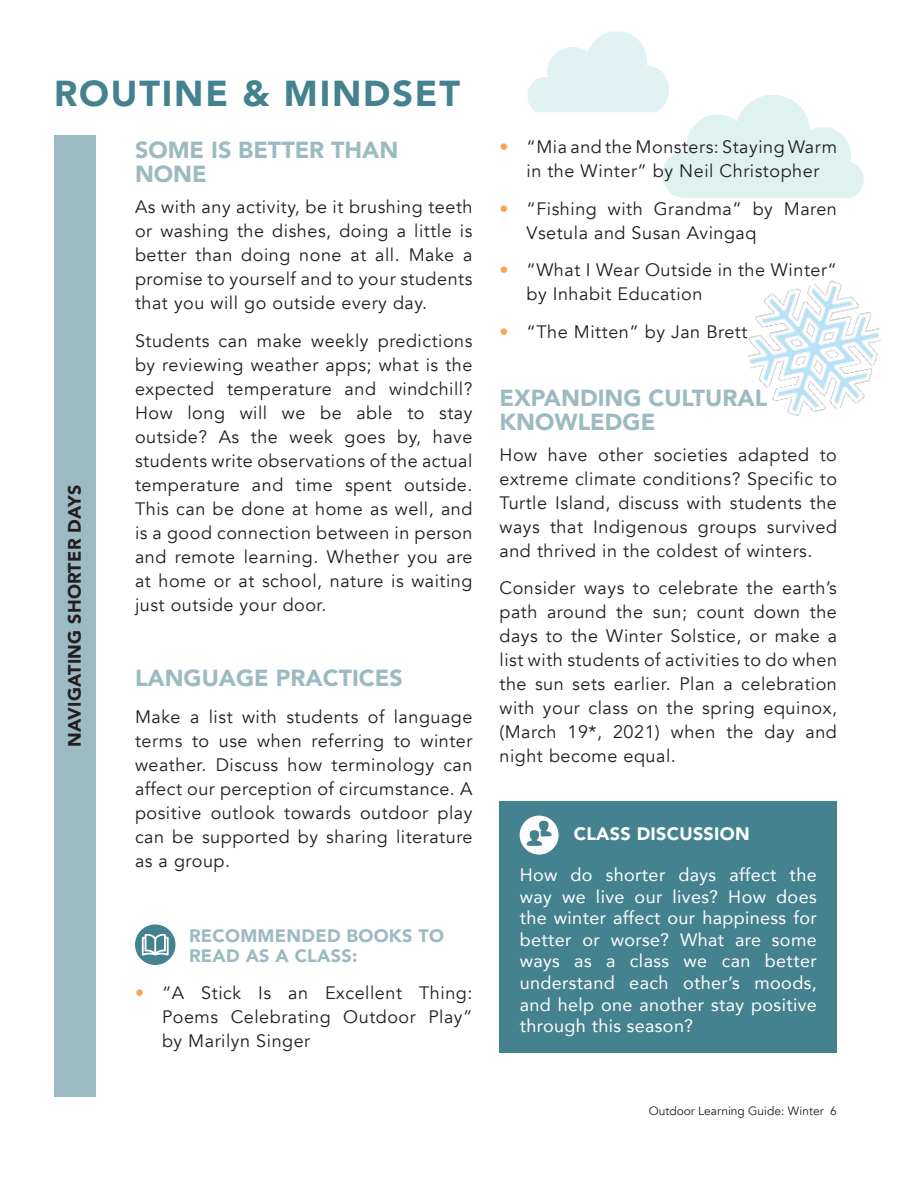
<style>
.page{position:relative;width:918px;height:1188px;background:#fff}
.page>*{position:absolute;margin:0;border:0;box-sizing:border-box;transform-origin:0 0}
.heading_1{font:900 36px "Avenir";letter-spacing:.05em;color:#45828f}
.heading_4{font:900 23.25px/24px "Avenir";color:#9cbac2}
.body_text{font:900 23.25px "Avenir";color:#9cbac2}
.body_text-2{font:18px/24px "Avenir";letter-spacing:.03em;color:#231f20;text-align:justify}
.body_text-3{font:18px/21.6px "Avenir";letter-spacing:.02em;color:#fff;text-align:justify}
.body_text-4{font:900 18px/19.5px "Avenir";letter-spacing:.015em;color:#9cbac2}
.heading_3_-_black{font:900 18px "Avenir";letter-spacing:.015em;color:#231f20}
.heading_3_-_white_in{font:900 18px "Avenir";letter-spacing:.015em;color:#fff}
.t1{font:12px "Avenir";color:#231f20}
.s1{color:#f9a34f}
</style>
<div class="page">
<div style="left:54px;top:135px;width:41px;height:961px;background:#9cbac2"></div>
<img style="left:527px;top:31px;width:337px;height:167px">
<img style="left:748px;top:280px;width:134px;height:136px">
<div style="left:500px;top:801px;width:337px;height:251px;background:#45828f"></div>
<svg style="left:135px;top:924px;width:41px;height:41px"></svg>
<svg style="left:520px;top:816px;width:39px;height:39px"></svg>
<p class="heading_1" style="left:54px;top:63px;width:408px">ROUTINE &amp; MINDSET</p>
<p class="heading_4" style="left:135px;top:138px;width:265px">SOME IS BETTER THAN<br>NONE</p>
<p class="body_text-2" style="left:135px;top:195px;width:339px">As with any activity, be it brushing teeth or washing the dishes, doing a little is better than doing none at all. Make a promise to yourself and to your students that you will go outside every day.</p>
<p class="body_text-2" style="left:135px;top:329px;width:339px">Students can make weekly predictions by reviewing weather apps; what is the expected temperature and windchill?<br>How long will we be able to stay outside? As the week goes by, have students write observations of the actual temperature and time spent outside.<br>This can be done at home as well, and is a good connection between in person and remote learning. Whether you are at home or at school, nature is waiting just outside your door.</p>
<p class="heading_3_-_black" style="left:59px;top:747px;width:264px;rotate:-90deg">NAVIGATING SHORTER DAYS</p>
<p class="body_text" style="left:135px;top:657px;width:269px">LANGUAGE PRACTICES</p>
<p class="body_text-2" style="left:135px;top:705px;width:339px">Make a list with students of language terms to use when referring to winter weather. Discuss how terminology can affect our perception of circumstance. A positive outlook towards outdoor play can be supported by sharing literature as a group.</p>
<p class="body_text-4" style="left:189px;top:926px;width:257px">RECOMMENDED BOOKS TO<br>READ AS A CLASS:</p>
<p class="body_text-2" style="left:162px;top:981px;width:312px;text-indent:-27px"><span class="s1">•</span> “A Stick Is an Excellent Thing:<br>Poems Celebrating Outdoor Play” by Marilyn Singer</p>
<p class="body_text-2" style="left:500px;top:135px;width:339px;text-align:center"><span class="s1">•</span> “Mia and the Monsters: Staying Warm in the Winter” by Neil Christopher</p>
<p class="body_text-2" style="left:526px;top:197px;width:312px;text-indent:-27px"><span class="s1">•</span> “Fishing with Grandma” by Maren<br>Vsetula and Susan Avingaq</p>
<p class="body_text-2" style="left:526px;top:258px;width:312px;text-indent:-27px"><span class="s1">•</span> “What I Wear Outside in the Winter“ by Inhabit Education</p>
<p class="body_text-2" style="left:500px;top:320px;width:249px"><span class="s1">•</span> “The Mitten” by Jan Brett</p>
<p class="heading_4" style="left:500px;top:385px;width:269px">EXPANDING CULTURAL<br>KNOWLEDGE</p>
<p class="body_text-2" style="left:500px;top:443px;width:339px">How have other societies adapted to extreme climate conditions? Specific to Turtle Island, discuss with students the ways that Indigenous groups survived and thrived in the coldest of winters.</p>
<p class="body_text-2" style="left:500px;top:576px;width:339px">Consider ways to celebrate the earth’s path around the sun; count down the days to the Winter Solstice, or make a list with students of activities to do when the sun sets earlier. Plan a celebration with your class on the spring equinox, (March 19*, 2021) when the day and night become equal.</p>
<p class="heading_3_-_white_in" style="left:574px;top:819px;width:178px">CLASS DISCUSSION</p>
<p class="body_text-3" style="left:520px;top:863px;width:299px">How do shorter days affect the way we live our lives? How does the winter affect our happiness for better or worse? What are some ways as a class we can better understand each other’s moods, and help one another stay positive through this season?</p>
<p class="t1" style="left:649px;top:1104px;width:190px">Outdoor Learning Guide: Winter 6</p>
</div>
